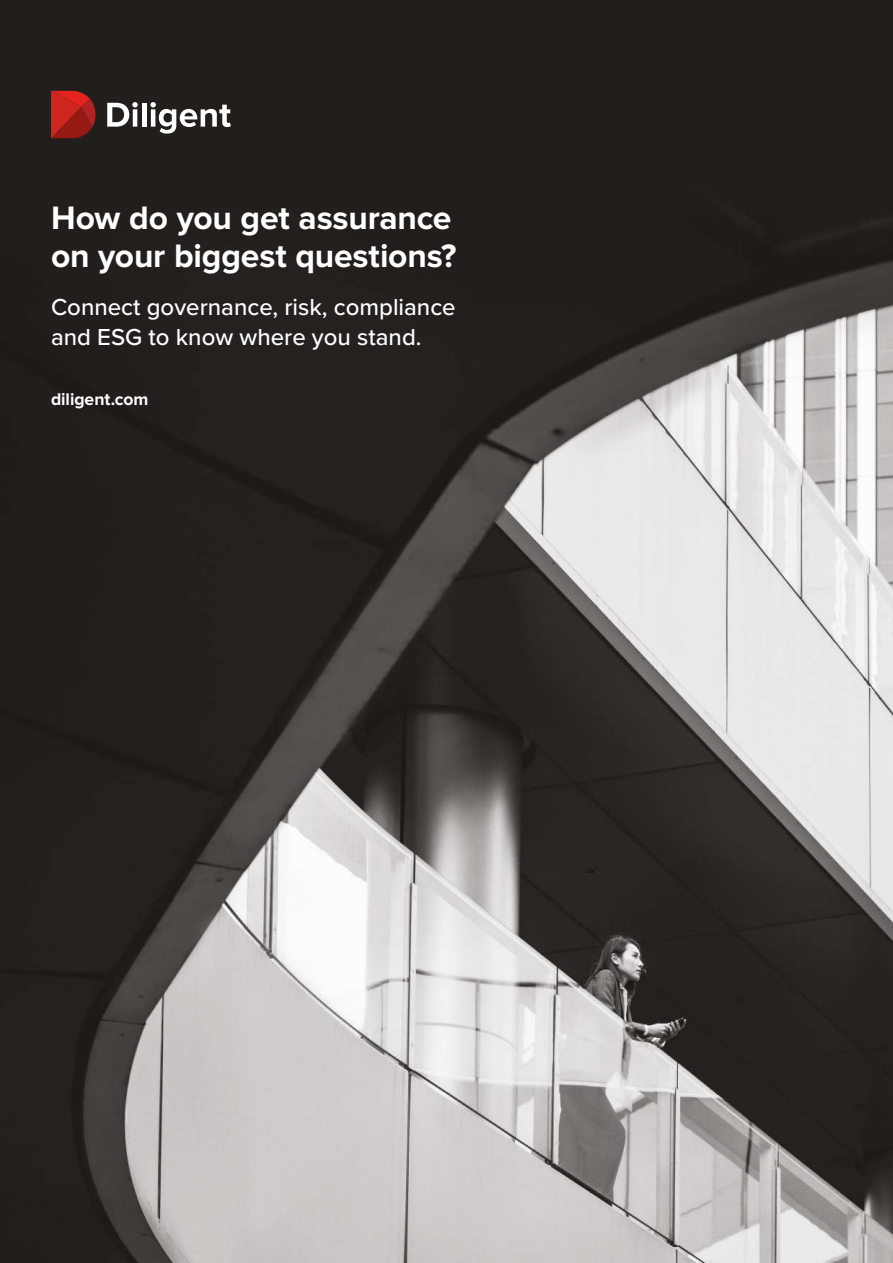
<style>
.page{position:relative;width:893px;height:1263px;background:#fff}
.page>*{position:absolute;margin:0;border:0;box-sizing:border-box;transform-origin:0 0}
.t1{font:700 33.6px/38px "Proxima Nova";letter-spacing:-.005em;color:#fff}
.t2{font:500 24px/30px "Proxima Nova";color:#fff}
.t3{font:700 17.55px "Proxima Nova";letter-spacing:-.005em;color:#fff}
</style>
<div class="page">
<img style="left:0;top:0;width:893px;height:1263px">
<svg style="left:107px;top:102px;width:31px;height:25px"></svg>
<hr style="left:142px;top:103px;width:4px;height:24px;background:#fff">
<svg style="left:150px;top:102px;width:81px;height:32px"></svg>
<svg style="left:51px;top:91px;width:44px;height:47px;background:#aa1f1b"></svg>
<h1 class="t1" style="left:51px;top:199px;width:407px">How do you get assurance on your biggest questions?</h1>
<p class="t2" style="left:51px;top:291px;width:406px">Connect governance, risk, compliance and ESG to know where you stand.</p>
<p class="t3" style="left:51px;top:389px;width:99px">diligent.com</p>
</div>
